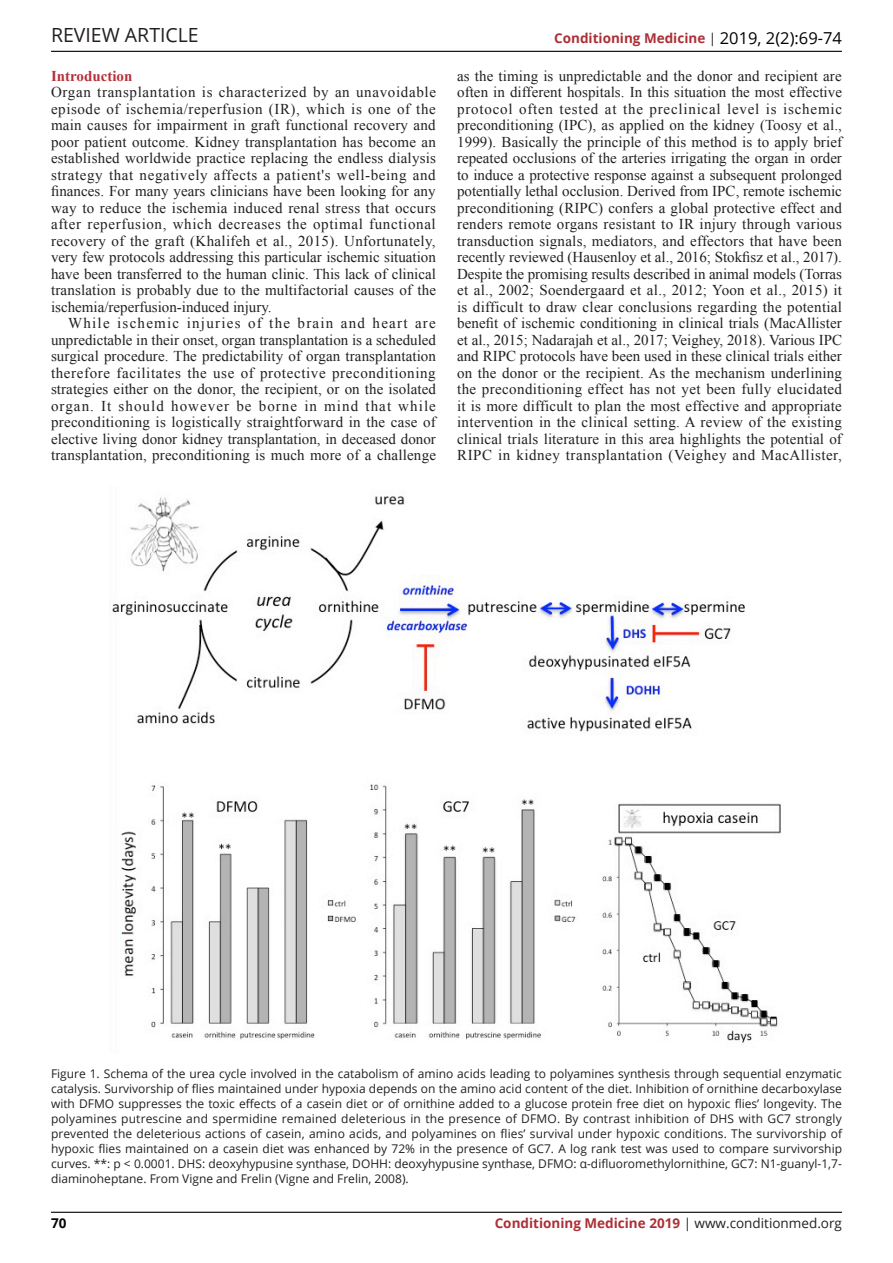
<style>
.page{position:relative;width:893px;height:1263px;background:#fff}
.page>*{position:absolute;margin:0;border:0;box-sizing:border-box;transform-origin:0 0}
.t1{font:19.5px "Open Sans";color:#231f20}
.t2{font:15px/16.5px "Times New Roman";letter-spacing:.015em;color:#231f20;text-align:justify}
.t3{font:700 15px "Times New Roman";color:#b63038}
.t4{font:700 13.5px "Open Sans";color:#ac2f36}
.t5{font:700 13.5px "Open Sans";color:#030303}
.t6{font:12px/15px "Open Sans";color:#231f20;text-align:justify}
.s1{font-weight:400;color:#231f20}
.s2{font-weight:400;font-size:16.5px;color:#030303}
</style>
<div class="page">
<hr style="left:51px;top:51px;width:791px;height:1px;background:#030303">
<hr style="left:51px;top:1212px;width:791px;height:1px;background:#030303">
<img style="left:109px;top:486px;width:672px;height:567px">
<h1 class="t1" style="left:51px;top:22px;width:149px">REVIEW ARTICLE</h1>
<p class="t3" style="left:51px;top:65px;width:83px">Introduction</p>
<p class="t2" style="left:51px;top:83px;width:387px">Organ transplantation is characterized by an unavoidable episode of ischemia/reperfusion (IR), which is one of the main causes for impairment in graft functional recovery and poor patient outcome. Kidney transplantation has become an established worldwide practice replacing the endless dialysis strategy that negatively affects a patient's well-being and finances. For many years clinicians have been looking for any way to reduce the ischemia induced renal stress that occurs after reperfusion, which decreases the optimal functional recovery of the graft (Khalifeh et al., 2015). Unfortunately, very few protocols addressing this particular ischemic situation have been transferred to the human clinic. This lack of clinical translation is probably due to the multifactorial causes of the ischemia/reperfusion-induced injury.</p>
<p class="t2" style="left:51px;top:314px;width:386px;text-indent:17px">While ischemic injuries of the brain and heart are unpredictable in their onset, organ transplantation is a scheduled surgical procedure. The predictability of organ transplantation therefore facilitates the use of protective preconditioning strategies either on the donor, the recipient, or on the isolated organ. It should however be borne in mind that while preconditioning is logistically straightforward in the case of elective living donor kidney transplantation, in deceased donor transplantation, preconditioning is much more of a challenge</p>
<p class="t4" style="left:554px;top:29px;width:289px">Conditioning Medicine <span class="s1">|</span> <span class="s2">2019, 2(2):69-74</span></p>
<p class="t2" style="left:457px;top:67px;width:387px">as the timing is unpredictable and the donor and recipient are often in different hospitals. In this situation the most effective protocol often tested at the preclinical level is ischemic preconditioning (IPC), as applied on the kidney (Toosy et al., 1999). Basically the principle of this method is to apply brief repeated occlusions of the arteries irrigating the organ in order to induce a protective response against a subsequent prolonged potentially lethal occlusion. Derived from IPC, remote ischemic preconditioning (RIPC) confers a global protective effect and renders remote organs resistant to IR injury through various transduction signals, mediators, and effectors that have been recently reviewed (Hausenloy et al., 2016; Stokfisz et al., 2017).<br>Despite the promising results described in animal models (Torras et al., 2002; Soendergaard et al., 2012; Yoon et al., 2015) it is difficult to draw clear conclusions regarding the potential benefit of ischemic conditioning in clinical trials (MacAllister et al., 2015; Nadarajah et al., 2017; Veighey, 2018). Various IPC and RIPC protocols have been used in these clinical trials either on the donor or the recipient. As the mechanism underlining the preconditioning effect has not yet been fully elucidated it is more difficult to plan the most effective and appropriate intervention in the clinical setting. A review of the existing clinical trials literature in this area highlights the potential of RIPC in kidney transplantation (Veighey and MacAllister,</p>
<p class="t6" style="left:51px;top:1065px;width:793px">Figure 1. Schema of the urea cycle involved in the catabolism of amino acids leading to polyamines synthesis through sequential enzymatic catalysis. Survivorship of flies maintained under hypoxia depends on the amino acid content of the diet. Inhibition of ornithine decarboxylase with DFMO suppresses the toxic effects of a casein diet or of ornithine added to a glucose protein free diet on hypoxic flies’ longevity. The polyamines putrescine and spermidine remained deleterious in the presence of DFMO. By contrast inhibition of DHS with GC7 strongly prevented the deleterious actions of casein, amino acids, and polyamines on flies’ survival under hypoxic conditions. The survivorship of hypoxic flies maintained on a casein diet was enhanced by 72% in the presence of GC7. A log rank test was used to compare survivorship curves. **: p &lt; 0.0001. DHS: deoxyhypusine synthase, DOHH: deoxyhypusine synthase, DFMO: α-difluoromethylornithine, GC7: N1-guanyl-1,7- diaminoheptane. From Vigne and Frelin (Vigne and Frelin, 2008).</p>
<p class="t5" style="left:51px;top:1214px;width:17px">70</p>
<p class="t4" style="left:495px;top:1214px;width:349px">Conditioning Medicine 2019 <span class="s1">| www.conditionmed.org</span></p>
</div>
